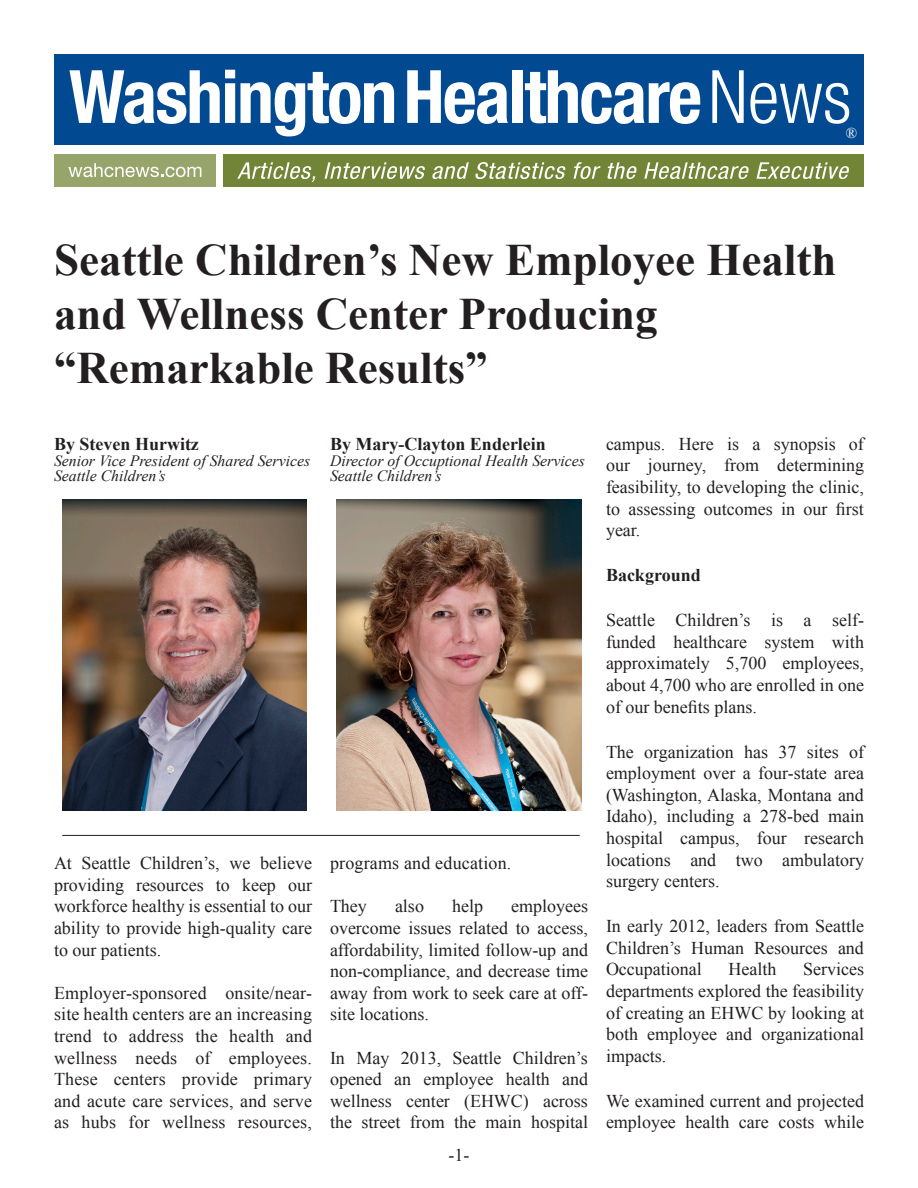
<style>
.page{position:relative;width:918px;height:1188px;background:#fff}
.page>*{position:absolute;margin:0;border:0;box-sizing:border-box;transform-origin:0 0}
.t1{font:700 45px/54px "Times New Roman";color:#231f20}
.t2{font:18px/21.6px "Times New Roman";color:#231f20;text-align:justify}
.t3{font:700 18px "Times New Roman";color:#231f20}
.t4{font:italic 15.75px "Times New Roman";color:#231f20}
.t5{font:15px "Times New Roman";color:#fff}
</style>
<div class="page">
<div style="left:54px;top:54px;width:810px;height:91px;background:#014990"></div>
<div style="left:54px;top:154px;width:162px;height:33px;background:#97a56b"></div>
<div style="left:224px;top:154px;width:640px;height:33px;background:#728436"></div>
<svg style="left:69px;top:70px;width:325px;height:66px"></svg>
<svg style="left:407px;top:70px;width:101px;height:54px"></svg>
<div style="left:512px;top:70px;width:11px;height:53px;background:#fff"></div>
<svg style="left:525px;top:70px;width:175px;height:54px"></svg>
<svg style="left:712px;top:70px;width:32px;height:53px"></svg>
<svg style="left:750px;top:83px;width:99px;height:41px"></svg>
<svg style="left:237px;top:162px;width:78px;height:20px"></svg>
<svg style="left:325px;top:162px;width:100px;height:17px"></svg>
<svg style="left:432px;top:162px;width:37px;height:17px"></svg>
<svg style="left:475px;top:162px;width:91px;height:17px"></svg>
<svg style="left:574px;top:162px;width:27px;height:17px"></svg>
<svg style="left:607px;top:162px;width:30px;height:17px"></svg>
<svg style="left:644px;top:162px;width:105px;height:17px"></svg>
<svg style="left:756px;top:162px;width:93px;height:17px"></svg>
<svg style="left:68px;top:163px;width:133px;height:14px"></svg>
<hr style="left:62px;top:835px;width:518px;height:1px;background:#231f20">
<img style="left:62px;top:500px;width:244px;height:310px">
<img style="left:337px;top:500px;width:244px;height:310px">
<p class="t5" style="left:846px;top:122px;width:13px">®</p>
<p class="t1" style="left:54px;top:231px;width:784px">Seattle Children’s New Employee Health and Wellness Center Producing</p>
<p class="t1" style="left:54px;top:339px;width:435px">“Remarkable Results”</p>
<p class="t3" style="left:54px;top:431px;width:146px">By Steven Hurwitz</p>
<p class="t4" style="left:54px;top:450px;width:258px">Senior Vice President of Shared Services</p>
<p class="t4" style="left:54px;top:465px;width:113px">Seattle Children’s</p>
<p class="t3" style="left:330px;top:431px;width:218px">By Mary-Clayton Enderlein</p>
<p class="t4" style="left:330px;top:450px;width:256px">Director of Occuptional Health Services</p>
<p class="t4" style="left:330px;top:465px;width:113px">Seattle Children’s</p>
<p class="t2" style="left:54px;top:852px;width:260px">At Seattle Children’s, we believe providing resources to keep our workforce healthy is essential to our ability to provide high-quality care to our patients.</p>
<p class="t2" style="left:54px;top:982px;width:260px">Employer-sponsored onsite/near&shy;site health centers are an increasing trend to address the health and wellness needs of employees.<br>These centers provide primary and acute care services, and serve as hubs for wellness resources,</p>
<p class="t2" style="left:330px;top:852px;width:183px">programs and education.</p>
<p class="t2" style="left:330px;top:895px;width:38px">They</p>
<p class="t2" style="left:395px;top:895px;width:30px">also</p>
<p class="t2" style="left:452px;top:895px;width:32px">help</p>
<p class="t2" style="left:330px;top:895px;width:260px;text-indent:181px">employees overcome issues related to access, affordability, limited follow-up and non-compliance, and decrease time away from work to seek care at off&shy;site locations.</p>
<p class="t2" style="left:330px;top:1047px;width:260px">In May 2013, Seattle Children’s opened an employee health and wellness center (EHWC) across the street from the main hospital</p>
<p class="t2" style="left:449px;top:1144px;width:22px">-1-</p>
<p class="t2" style="left:606px;top:433px;width:260px">campus. Here is a synopsis of our journey, from determining feasibility, to developing the clinic, to assessing outcomes in our first year.</p>
<p class="t3" style="left:606px;top:563px;width:96px">Background</p>
<p class="t2" style="left:606px;top:609px;width:260px">Seattle Children’s is a self&shy;funded healthcare system with approximately 5,700 employees, about 4,700 who are enrolled in one of our benefits plans.</p>
<p class="t2" style="left:606px;top:741px;width:260px">The organization has 37 sites of employment over a four-state area (Washington, Alaska, Montana and Idaho), including a 278-bed main hospital campus, four research locations and two ambulatory surgery centers.</p>
<p class="t2" style="left:606px;top:915px;width:260px">In early 2012, leaders from Seattle Children’s Human Resources and Occupational</p>
<p class="t2" style="left:606px;top:958px;width:260px;text-indent:197px">Services departments explored the feasibility of creating an EHWC by looking at both employee and organizational impacts.</p>
<p class="t2" style="left:606px;top:1090px;width:260px">We examined current and projected employee health care costs while</p>
<p class="t2" style="left:729px;top:958px;width:49px">Health</p>
</div>
